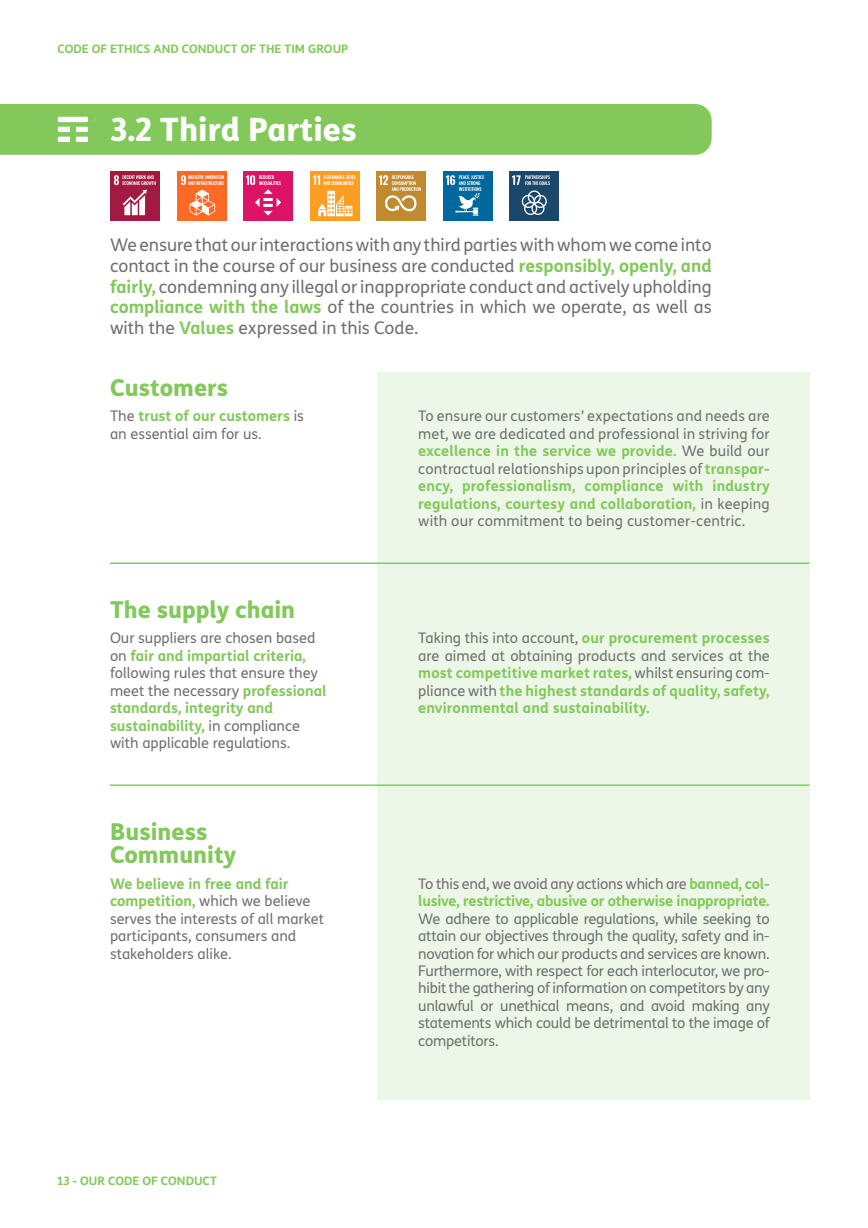
<style>
.page{position:relative;width:868px;height:1228px;background:#fff}
.page>*{position:absolute;margin:0;border:0;box-sizing:border-box;transform-origin:0 0}
.t1{font:800 32.2px "TIM Sans";color:#fff}
.t2{font:800 23.31px/23.3px "TIM Sans";color:#82c85a}
.t3{font:17.46px/21px "TIM Sans";color:#706f6f;text-align:justify}
.t4{font:14.56px/17.5px "TIM Sans";color:#706f6f}
.t5{font:700 14.56px/17.5px "TIM Sans";letter-spacing:-.01em;color:#82c85a;text-align:justify}
.t6{font:700 11.65px "TIM Sans";color:#82c85a}
.s1{font-weight:700;color:#82c85a}
.s2{font-weight:400;color:#706f6f}
</style>
<div class="page">
<div style="left:377px;top:372px;width:432px;height:727px;background:#edf7e8"></div>
<div style="left:0;top:104px;width:712px;height:51px;background:#82c85a"></div>
<hr style="left:110px;top:562px;width:699px;height:2px;background:#82c85a">
<hr style="left:110px;top:784px;width:699px;height:2px;background:#82c85a">
<img style="left:111px;top:172px;width:49px;height:49px">
<img style="left:177px;top:172px;width:49px;height:49px">
<img style="left:244px;top:172px;width:49px;height:49px">
<img style="left:310px;top:172px;width:49px;height:49px">
<img style="left:377px;top:172px;width:49px;height:49px">
<img style="left:443px;top:172px;width:49px;height:49px">
<img style="left:510px;top:172px;width:49px;height:49px">
<p class="t6" style="left:57px;top:40px;width:293px">CODE OF ETHICS AND CONDUCT OF THE TIM GROUP</p>
<h1 class="t1" style="left:110px;top:104px;width:248px">3.2 Third Parties</h1>
<p class="t3" style="left:110px;top:233px;width:603px">We ensure that our interactions with any third parties with whom we come into contact in the course of our business are conducted <span class="s1">responsibly, openly, and fairly,</span> condemning any illegal or inappropriate conduct and actively upholding <span class="s1">compliance with the laws</span> of the countries in which we operate, as well as with the <span class="s1">Values</span> expressed in this Code.</p>
<h2 class="t2" style="left:110px;top:375px;width:120px">Customers</h2>
<p class="t4" style="left:110px;top:407px;width:195px">The <span class="s1">trust of our customers</span> is an essential aim for us.</p>
<h2 class="t2" style="left:110px;top:596px;width:187px">The supply chain</h2>
<p class="t4" style="left:110px;top:629px;width:218px">Our suppliers are chosen based on <span class="s1">fair and impartial criteria, </span>following rules that ensure they meet the necessary <span class="s1">professional standards, integrity and sustainability,</span> in compliance with applicable regulations.</p>
<h2 class="t2" style="left:110px;top:818px;width:128px">Business<br>Community</h2>
<p class="t4" style="left:110px;top:874px;width:216px"><span class="s1">We believe in free and fair competition,</span> which we believe serves the interests of all market participants, consumers and stakeholders alike.</p>
<p class="t6" style="left:57px;top:1172px;width:161px">13 - OUR CODE OF CONDUCT</p>
<p class="t4" style="left:418px;top:407px;width:353px;text-align:justify">To ensure our customers’ expectations and needs are met, we are dedicated and professional in striving for <span class="s1">excellence in the service we provide.</span> We build our contractual relationships upon principles of <span class="s1">transpar&shy;ency, professionalism, compliance with industry regulations, courtesy and collaboration,</span> in keeping with our commitment to being customer-centric.</p>
<p class="t5" style="left:418px;top:629px;width:353px"><span class="s2">Taking this into account,</span> our procurement processes <span class="s2">are aimed at obtaining products and services at the </span>most competitive market rates, <span class="s2">whilst ensuring com&shy;pliance with</span> the highest standards of quality, safety, environmental and sustainability.</p>
<p class="t5" style="left:418px;top:874px;width:353px"><span class="s2">To this end, we avoid any actions which are</span> banned, col&shy;lusive, restrictive, abusive or otherwise inappropriate.</p>
<p class="t4" style="left:418px;top:909px;width:353px;text-align:justify">We adhere to applicable regulations, while seeking to attain our objectives through the quality, safety and in&shy;novation for which our products and services are known.<br>Furthermore, with respect for each interlocutor, we pro&shy;hibit the gathering of information on competitors by any unlawful or unethical means, and avoid making any statements which could be detrimental to the image of competitors.</p>
</div>
